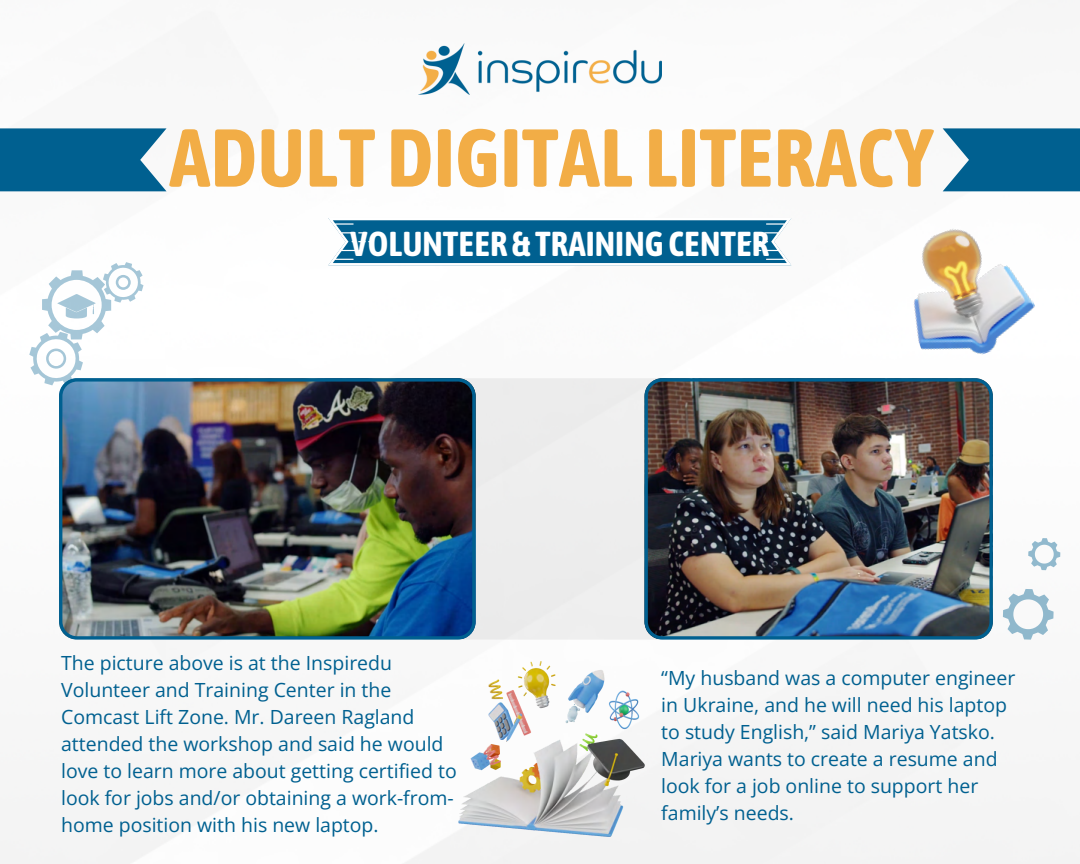
<style>
.page{position:relative;width:1080px;height:864px;background:#fff}
.page>*{position:absolute;margin:0;border:0;box-sizing:border-box;transform-origin:0 0}
.t1{font:700 81.75px "Asap Condensed";color:#f2ad46}
.t2{font:700 34.5px "Asap Condensed";color:#fff}
.t3{font:19.5px/27px "Open Sans";color:#006090}
</style>
<div class="page">
<img style="left:0;top:94px;width:1080px;height:770px">
<div style="left:411px;top:378px;width:266px;height:262px;background:#ededed;border-radius:16px"></div>
<img style="left:59px;top:378px;width:416px;height:261px">
<img style="left:644px;top:378px;width:349px;height:261px">
<img style="left:419px;top:43px;width:243px;height:52px">
<svg style="left:0;top:128px;width:166px;height:63px;background:#136c98"></svg>
<svg style="left:943px;top:128px;width:137px;height:63px;background:#186f9a"></svg>
<svg style="left:328px;top:218px;width:464px;height:47px;background:#2577a0"></svg>
<svg style="left:29px;top:262px;width:115px;height:123px"></svg>
<svg style="left:1028px;top:538px;width:32px;height:32px"></svg>
<svg style="left:1003px;top:589px;width:51px;height:51px"></svg>
<img style="left:458px;top:661px;width:186px;height:176px">
<img style="left:886px;top:211px;width:158px;height:163px">
<p class="t1" style="left:169px;top:110px;width:766px">ADULT DIGITAL LITERACY</p>
<h2 class="t2" style="left:350px;top:224px;width:421px">VOLUNTEER &amp; TRAINING CENTER</h2>
<p class="t3" style="left:61px;top:649px;width:397px">The picture above is at the Inspiredu Volunteer and Training Center in the Comcast Lift Zone. Mr. Dareen Ragland attended the workshop and said he would love to learn more about getting certified to look for jobs and/or obtaining a work-from&shy;home position with his new laptop.</p>
<p class="t3" style="left:661px;top:664px;width:355px">“My husband was a computer engineer in Ukraine, and he will need his laptop to study English,” said Mariya Yatsko.<br>Mariya wants to create a resume and look for a job online to support her family’s needs.</p>
</div>
